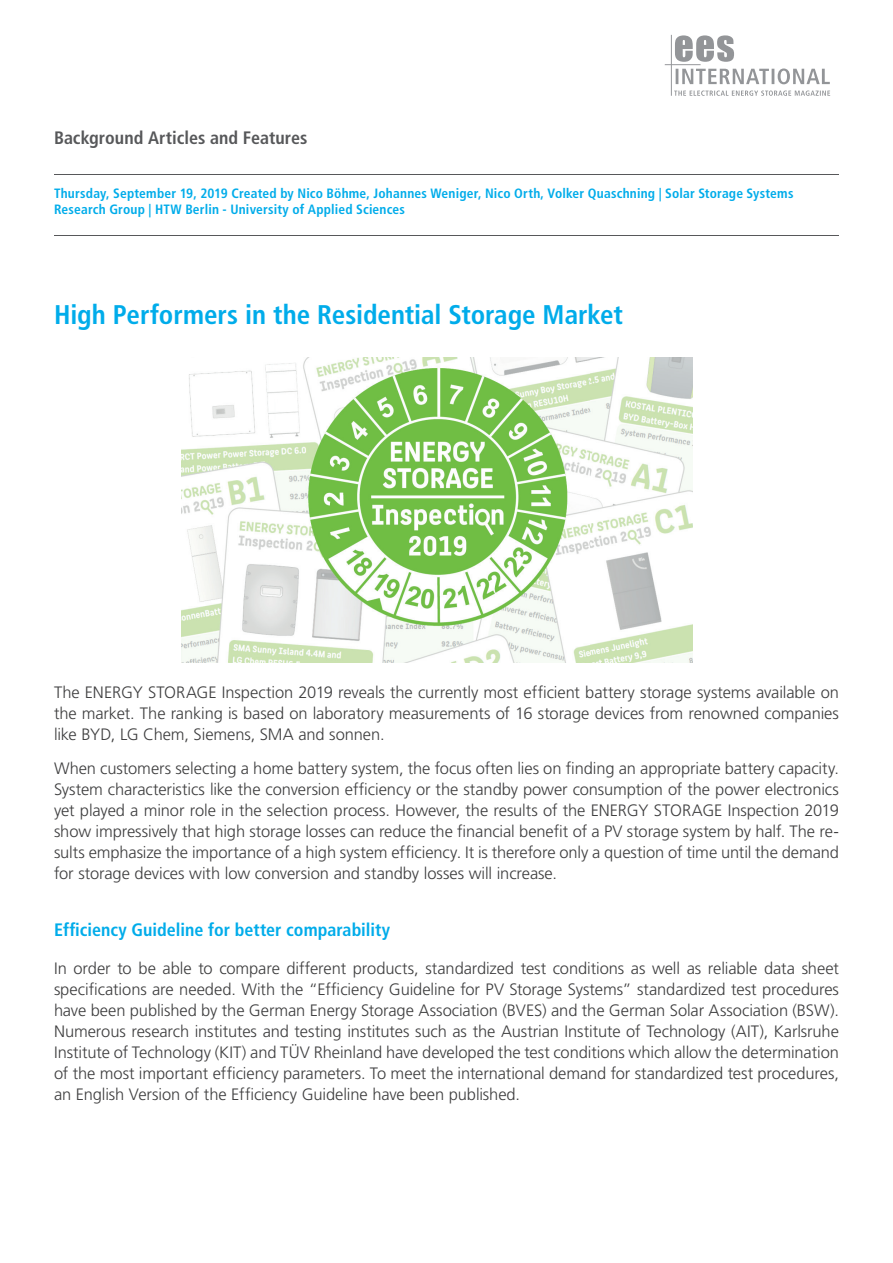
<style>
.page{position:relative;width:893px;height:1263px;background:#fff}
.page>*{position:absolute;margin:0;border:0;box-sizing:border-box;transform-origin:0 0}
.t1{font:700 condensed 27px "Frutiger LT";color:#00acea}
.t2{font:700 condensed 18px "Frutiger LT";color:#00acea}
.t3{font:700 condensed 18px "Frutiger LT";color:#57585a}
.t4{font:300 16.5px/21px "Frutiger LT";letter-spacing:-.005em;color:#3e3e3f;text-align:justify}
.t5{font:700 condensed 13.5px/16.2px "Frutiger LT";letter-spacing:.015em;color:#00acea}
</style>
<div class="page">
<hr style="left:54px;top:235px;width:785px;height:1px;background:#57585a">
<hr style="left:54px;top:174px;width:785px;height:1px;background:#57585a">
<svg style="left:665px;top:35px;width:165px;height:61px"></svg>
<img style="left:181px;top:358px;width:512px;height:305px">
<p class="t3" style="left:54px;top:127px;width:255px">Background Articles and Features</p>
<p class="t5" style="left:54px;top:185px;width:741px">Thursday, September 19, 2019 Created by Nico Böhme, Johannes Weniger, Nico Orth, Volker Quaschning | Solar Storage Systems<br>Research Group | HTW Berlin - University of Applied Sciences</p>
<h1 class="t1" style="left:54px;top:299px;width:571px">High Performers in the Residential Storage Market</h1>
<p class="t4" style="left:54px;top:682px;width:786px">The ENERGY STORAGE Inspection 2019 reveals the currently most efficient battery storage systems available on the market. The ranking is based on laboratory measurements of 16 storage devices from renowned companies like BYD, LG Chem, Siemens, SMA and sonnen.</p>
<p class="t4" style="left:54px;top:758px;width:786px">When customers selecting a home battery system, the focus often lies on finding an appropriate battery capacity.<br>System characteristics like the conversion efficiency or the standby power consumption of the power electronics yet played a minor role in the selection process. However, the results of the ENERGY STORAGE Inspection 2019 show impressively that high storage losses can reduce the financial benefit of a PV storage system by half. The re&shy;sults emphasize the importance of a high system efficiency. It is therefore only a question of time until the demand for storage devices with low conversion and standby losses will increase.</p>
<p class="t2" style="left:54px;top:919px;width:338px">Efficiency Guideline for better comparability</p>
<p class="t4" style="left:54px;top:958px;width:786px">In order to be able to compare different products, standardized test conditions as well as reliable data sheet specifications are needed. With the “Efficiency Guideline for PV Storage Systems” standardized test procedures have been published by the German Energy Storage Association (BVES) and the German Solar Association (BSW).<br>Numerous research institutes and testing institutes such as the Austrian Institute of Technology (AIT), Karlsruhe Institute of Technology (KIT) and TÜV Rheinland have developed the test conditions which allow the determination of the most important efficiency parameters. To meet the international demand for standardized test procedures, an English Version of the Efficiency Guideline have been published.</p>
</div>
